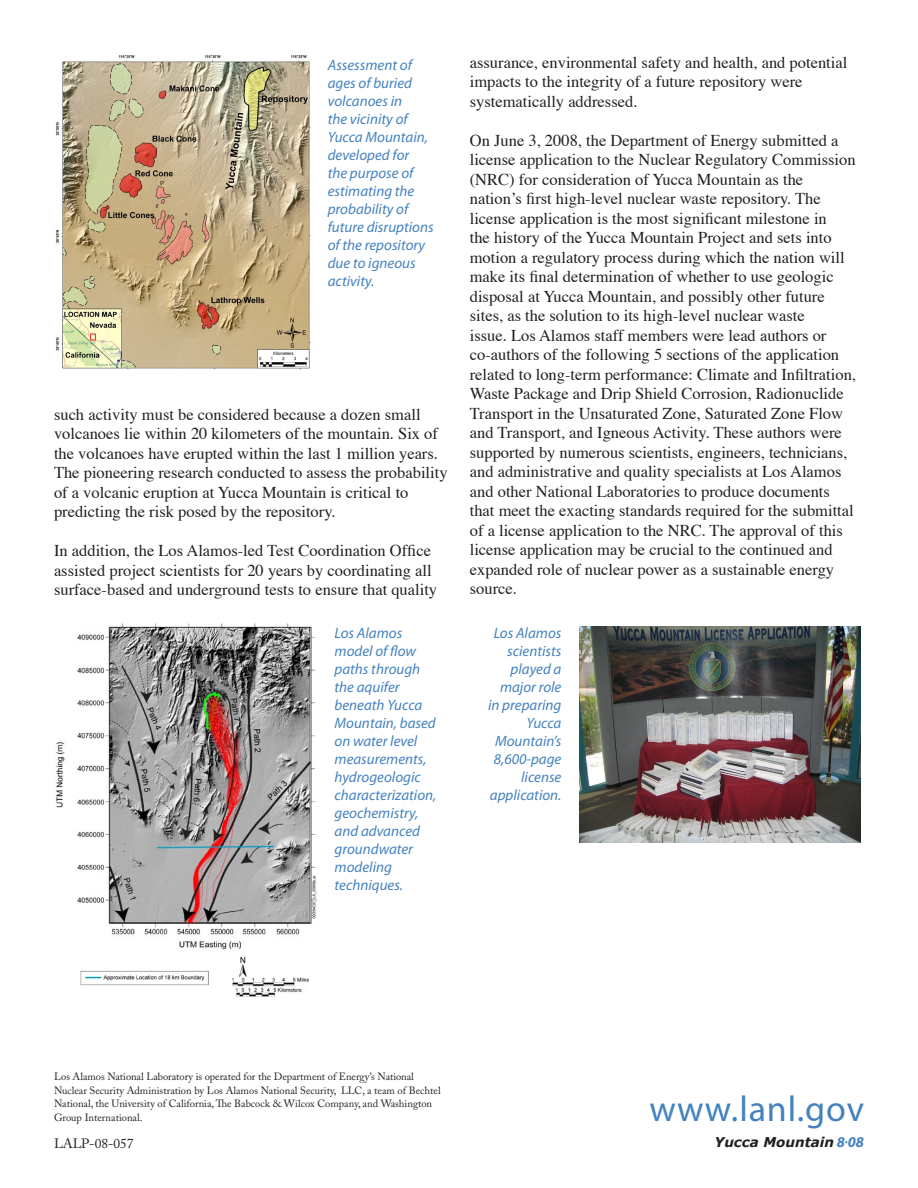
<style>
.page{position:relative;width:918px;height:1188px;background:#fff}
.page>*{position:absolute;margin:0;border:0;box-sizing:border-box;transform-origin:0 0}
.t1{font:36px "Myriad Pro";letter-spacing:.025em;color:#4482bf}
.t2{font:16.5px/19.5px "Times";color:#231f20}
.t3{font:italic 15px/18px "Myriad Pro";color:#4482bf}
.t4{font:italic 700 13.5px "Verdana";color:#231f20}
.t5{font:13.5px "Adobe Caslon Pro";letter-spacing:-.005em;color:#231f20}
.t6{font:10.5px/13.5px "Adobe Caslon Pro";color:#231f20}
.s1{font-family:"Myriad Pro";font-size:15px;color:#4482bf}
</style>
<div class="page">
<img style="left:56px;top:623px;width:261px;height:373px">
<img style="left:579px;top:627px;width:281px;height:216px">
<img style="left:56px;top:55px;width:255px;height:315px">
<p class="t3" style="left:328px;top:55px;width:107px">Assessment of ages of buried volcanoes in<br>the vicinity of<br>Yucca Mountain, developed for<br>the purpose of estimating the probability of future disruptions of the repository due to igneous activity.</p>
<p class="t2" style="left:54px;top:405px;width:395px">such activity must be considered because a dozen small volcanoes lie within 20 kilometers of the mountain. Six of the volcanoes have erupted within the last 1 million years.<br>The pioneering research conducted to assess the probability of a volcanic eruption at Yucca Mountain is critical to predicting the risk posed by the repository.</p>
<p class="t2" style="left:54px;top:542px;width:385px">In addition, the Los Alamos-led Test Coordination Office assisted project scientists for 20 years by coordinating all surface-based and underground tests to ensure that quality</p>
<p class="t3" style="left:335px;top:624px;width:103px">Los Alamos model of flow paths through the aquifer beneath Yucca<br>Mountain, based on water level measurements, hydrogeologic characterization, geochemistry, and advanced groundwater modeling techniques.</p>
<p class="t2" style="left:470px;top:54px;width:379px">assurance, environmental safety and health, and potential impacts to the integrity of a future repository were systematically addressed.</p>
<p class="t2" style="left:470px;top:132px;width:388px">On June 3, 2008, the Department of Energy submitted a license application to the Nuclear Regulatory Commission (NRC) for consideration of Yucca Mountain as the nation’s first high-level nuclear waste repository. The license application is the most significant milestone in<br>the history of the Yucca Mountain Project and sets into motion a regulatory process during which the nation will make its final determination of whether to use geologic disposal at Yucca Mountain, and possibly other future sites, as the solution to its high-level nuclear waste<br>issue. Los Alamos staff members were lead authors or co-authors of the following 5 sections of the application related to long-term performance: Climate and Infiltration, Waste Package and Drip Shield Corrosion, Radionuclide Transport in the Unsaturated Zone, Saturated Zone Flow and Transport, and Igneous Activity. These authors were supported by numerous scientists, engineers, technicians, and administrative and quality specialists at Los Alamos and other National Laboratories to produce documents that meet the exacting standards required for the submittal of a license application to the NRC. The approval of this license application may be crucial to the continued and expanded role of nuclear power as a sustainable energy source.</p>
<p class="t3" style="left:488px;top:624px;width:75px;text-align:right">Los Alamos scientists played a major role in preparing<br>Yucca<br>Mountain’s<br>8,600-page license application.</p>
<p class="t6" style="left:54px;top:1070px;width:388px">Los Alamos National Laboratory is operated for the Department of Energy’s National Nuclear Security Administration by Los Alamos National Security, LLC, a team of Bechtel National, the University of California, The Babcock &amp; Wilcox Company, and Washington Group International.</p>
<p class="t5" style="left:54px;top:1135px;width:81px">LALP-08-057</p>
<p class="t4" style="left:714px;top:1133px;width:151px">Yucca Mountain <span class="s1">8 08</span></p>
<p class="t1" style="left:649px;top:1087px;width:216px">www.lanl.gov</p>
</div>
